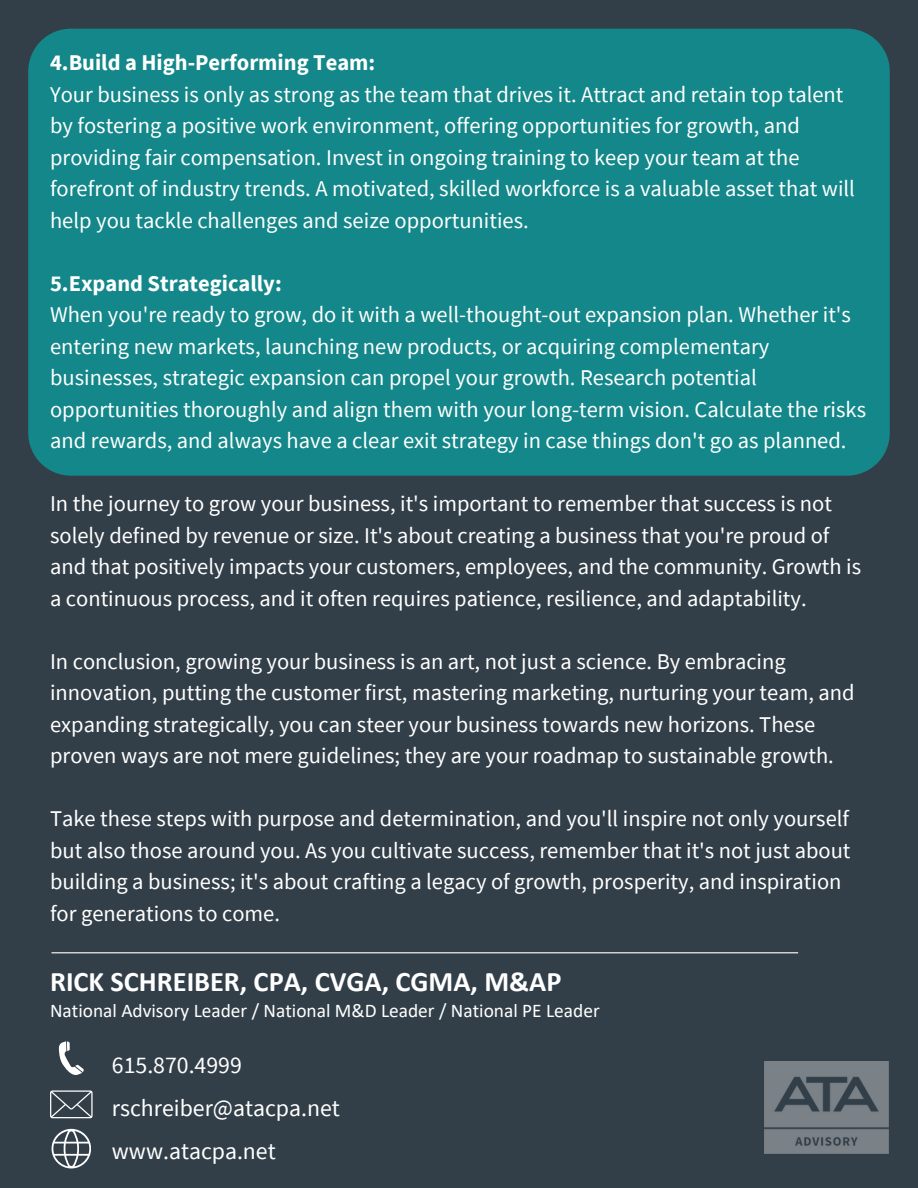
<style>
.page{position:relative;width:918px;height:1188px;background:#333f48}
.page>*{position:absolute;margin:0;border:0;box-sizing:border-box;transform-origin:0 0}
.t1{font:700 28.35px "Calibri";color:#fff}
.t2{font:23.85px "Source Sans Pro";color:#fff}
.t3{font:22.5px/31.5px "Source Sans Pro";color:#fff}
.t4{font:700 22.5px "Source Sans Pro";color:#fff}
.t5{font:19.35px "Calibri";color:#fff}
</style>
<div class="page">
<div style="left:28px;top:29px;width:862px;height:447px;background:#138789"></div>
<img style="left:764px;top:1062px;width:124px;height:92px">
<svg style="left:59px;top:1041px;width:25px;height:34px"></svg>
<svg style="left:50px;top:1090px;width:43px;height:28px"></svg>
<svg style="left:52px;top:1129px;width:39px;height:39px"></svg>
<hr style="left:52px;top:952px;width:746px;height:1px;background:#fff">
<p class="t4" style="left:50px;top:48px;width:327px">4.Build a High-Performing Team:</p>
<p class="t3" style="left:50px;top:78px;width:806px">Your business is only as strong as the team that drives it. Attract and retain top talent by fostering a positive work environment, offering opportunities for growth, and providing fair compensation. Invest in ongoing training to keep your team at the forefront of industry trends. A motivated, skilled workforce is a valuable asset that will help you tackle challenges and seize opportunities.</p>
<p class="t4" style="left:50px;top:269px;width:233px">5.Expand Strategically:</p>
<p class="t3" style="left:50px;top:299px;width:818px">When you're ready to grow, do it with a well-thought-out expansion plan. Whether it's entering new markets, launching new products, or acquiring complementary businesses, strategic expansion can propel your growth. Research potential opportunities thoroughly and align them with your long-term vision. Calculate the risks and rewards, and always have a clear exit strategy in case things don't go as planned.</p>
<p class="t3" style="left:50px;top:488px;width:813px">In the journey to grow your business, it's important to remember that success is not solely defined by revenue or size. It's about creating a business that you're proud of and that positively impacts your customers, employees, and the community. Growth is a continuous process, and it often requires patience, resilience, and adaptability.</p>
<p class="t3" style="left:50px;top:645px;width:806px">In conclusion, growing your business is an art, not just a science. By embracing innovation, putting the customer first, mastering marketing, nurturing your team, and expanding strategically, you can steer your business towards new horizons. These proven ways are not mere guidelines; they are your roadmap to sustainable growth.</p>
<p class="t3" style="left:50px;top:803px;width:802px">Take these steps with purpose and determination, and you'll inspire not only yourself but also those around you. As you cultivate success, remember that it's not just about building a business; it's about crafting a legacy of growth, prosperity, and inspiration for generations to come.</p>
<p class="t1" style="left:50px;top:970px;width:513px">RICK SCHREIBER, CPA, CVGA, CGMA, M&amp;AP</p>
<p class="t5" style="left:50px;top:1002px;width:551px">National Advisory Leader / National M&amp;D Leader / National PE Leader</p>
<p class="t2" style="left:112px;top:1049px;width:132px">615.870.4999</p>
<p class="t2" style="left:112px;top:1092px;width:230px">rschreiber@atacpa.net</p>
<p class="t2" style="left:112px;top:1135px;width:165px">www.atacpa.net</p>
</div>
